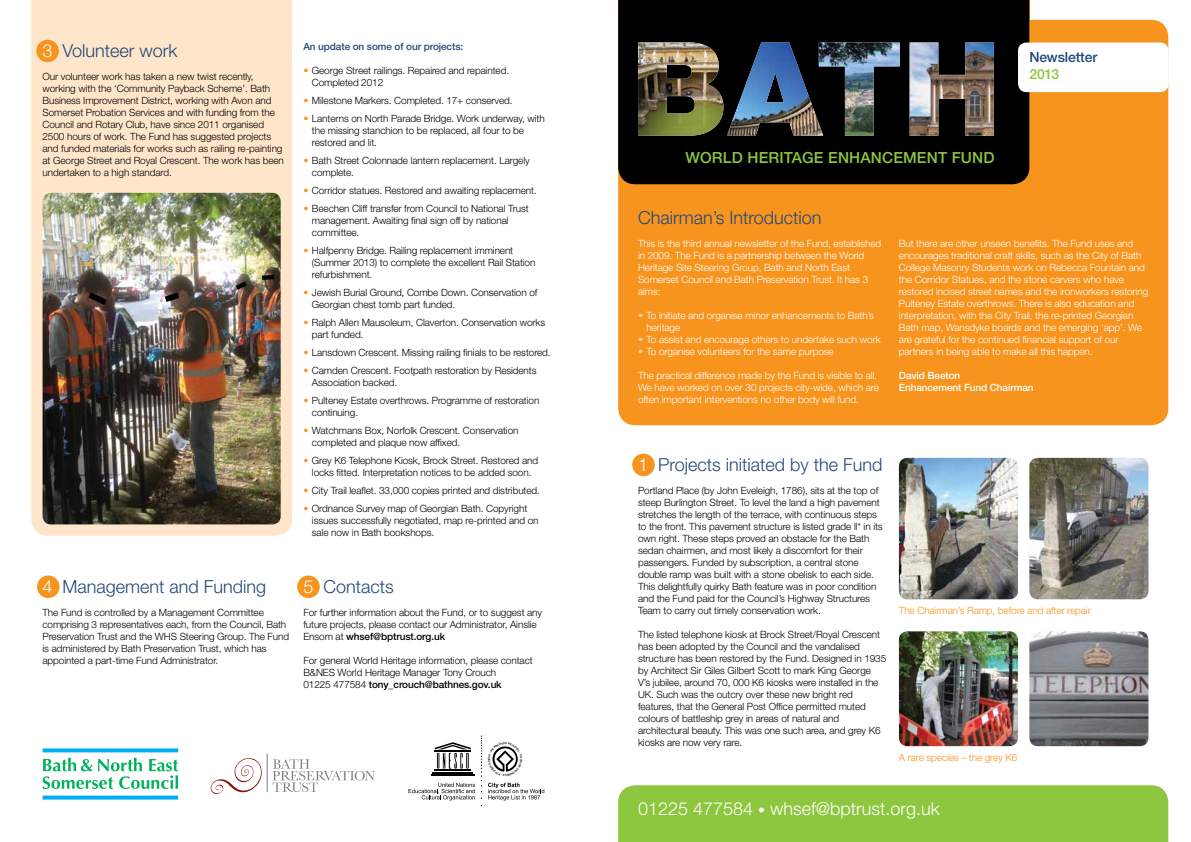
<style>
.page{position:relative;width:1191px;height:842px;background:#fff}
.page>*{position:absolute;margin:0;border:0;box-sizing:border-box;transform-origin:0 0}
.t1{font:300 18px "Helvetica Neue";color:#23487a}
.t2{font:300 18px "Helvetica Neue";color:#fff}
.t3{font:500 15.3px "Helvetica Neue";letter-spacing:.01em;color:#8dc63f}
.t4{font:500 14px "Helvetica Neue";letter-spacing:-.01em;color:#23487a}
.t5{font:500 14px "Helvetica Neue";color:#8dc63f}
.t6{font:300 10px/12px "Helvetica Neue";letter-spacing:-.01em;color:#000}
.t7{font:300 10px/12px "Helvetica Neue";letter-spacing:-.01em;color:#fff}
.t8{font:300 10px "Helvetica Neue";letter-spacing:-.01em;color:#f7941e}
.t9{font:500 10px/12px "Helvetica Neue";letter-spacing:-.01em;color:#fff}
.t10{font:500 10px "Helvetica Neue";letter-spacing:-.01em;color:#23487a}
.s1{color:#fff}
.s2{color:#f7941e}
.s3{font-weight:500}
.s4{color:#fed09e}
.s5{font-size:14px}
</style>
<div class="page">
<div style="left:632px;top:454px;width:23px;height:22px;background:#f7941e;border-radius:50%"></div>
<div style="left:618px;top:20px;width:550px;height:405px;background:#f7941e"></div>
<div style="left:618px;top:785px;width:550px;height:57px;background:#8dc63f"></div>
<div style="left:618px;top:0;width:411px;height:184px;background:#000"></div>
<div style="left:1018px;top:43px;width:150px;height:49px;background:#fff;border-radius:9px"></div>
<div style="left:297px;top:575px;width:23px;height:23px;background:#f7941e;border-radius:50%"></div>
<div style="left:37px;top:575px;width:23px;height:23px;background:#f7941e;border-radius:50%"></div>
<svg style="left:43px;top:758px;width:135px;height:31px"></svg>
<svg style="left:43px;top:748px;width:135px;height:4px"></svg>
<hr style="left:43px;top:796px;width:135px;height:3px;background:#00aeef">
<img style="left:909px;top:43px;width:85px;height:93px">
<img style="left:723px;top:43px;width:176px;height:93px">
<img style="left:638px;top:43px;width:85px;height:93px">
<svg style="left:481px;top:735px;width:1px;height:57px"></svg>
<hr style="left:435px;top:769px;width:36px;height:2px;background:#000">
<hr style="left:433px;top:772px;width:40px;height:1px;background:#000">
<hr style="left:431px;top:774px;width:44px;height:2px;background:#000">
<svg style="left:435px;top:742px;width:36px;height:27px"></svg>
<svg style="left:488px;top:783px;width:56px;height:17px"></svg>
<svg style="left:408px;top:783px;width:67px;height:17px"></svg>
<div style="left:31px;top:0;width:261px;height:536px;background:#ffe6ca"></div>
<div style="left:36px;top:40px;width:23px;height:22px;background:#f7941e;border-radius:50%"></div>
<img style="left:1029px;top:458px;width:119px;height:141px">
<img style="left:899px;top:458px;width:119px;height:141px">
<img style="left:1029px;top:631px;width:119px;height:115px">
<img style="left:899px;top:631px;width:119px;height:115px">
<hr style="left:267px;top:754px;width:1px;height:38px;background:#7c7e81">
<svg style="left:272px;top:759px;width:103px;height:33px"></svg>
<svg style="left:211px;top:758px;width:51px;height:36px"></svg>
<img style="left:43px;top:193px;width:238px;height:331px">
<svg style="left:165px;top:293px;width:14px;height:9px"></svg>
<svg style="left:88px;top:292px;width:19px;height:13px"></svg>
<svg style="left:236px;top:281px;width:11px;height:9px"></svg>
<svg style="left:262px;top:275px;width:12px;height:5px"></svg>
<svg style="left:492px;top:746px;width:26px;height:26px"></svg>
<h1 class="t1" style="left:43px;top:39px;width:137px"><span class="s1">3</span> Volunteer work</h1>
<p class="t6" style="left:43px;top:70px;width:243px">Our volunteer work has taken a new twist recently, working with the ‘Community Payback Scheme’. Bath Business Improvement District, working with Avon and Somerset Probation Services and with funding from the Council and Rotary Club, have since 2011 organised 2500 hours of work. The Fund has suggested projects and funded materials for works such as railing re-painting at George Street and Royal Crescent. The work has been undertaken to a high standard.</p>
<p class="t10" style="left:303px;top:41px;width:161px">An update on some of our projects:</p>
<p class="t6" style="left:312px;top:65px;width:199px;text-indent:-8px"><span class="s2">•</span> George Street railings. Repaired and repainted.<br>Completed 2012</p>
<p class="t6" style="left:303px;top:94px;width:211px"><span class="s2">•</span> Milestone Markers. Completed. 17+ conserved.</p>
<p class="t6" style="left:312px;top:112px;width:234px;text-indent:-8px"><span class="s2">•</span> Lanterns on North Parade Bridge. Work underway, with the missing stanchion to be replaced, all four to be restored and lit.</p>
<p class="t6" style="left:312px;top:154px;width:219px;text-indent:-8px"><span class="s2">•</span> Bath Street Colonnade lantern replacement. Largely complete.</p>
<p class="t6" style="left:303px;top:184px;width:235px"><span class="s2">•</span> Corridor statues. Restored and awaiting replacement.</p>
<p class="t6" style="left:312px;top:202px;width:218px;text-indent:-8px"><span class="s2">•</span> Beechen Cliff transfer from Council to National Trust management. Awaiting final sign off by national committee.</p>
<p class="t6" style="left:312px;top:244px;width:225px;text-indent:-8px"><span class="s2">•</span> Halfpenny Bridge. Railing replacement imminent (Summer 2013) to complete the excellent Rail Station refurbishment.</p>
<p class="t6" style="left:312px;top:286px;width:227px;text-indent:-8px"><span class="s2">•</span> Jewish Burial Ground, Combe Down. Conservation of<br>Georgian chest tomb part funded.</p>
<p class="t6" style="left:312px;top:316px;width:235px;text-indent:-8px"><span class="s2">•</span> Ralph Allen Mausoleum, Claverton. Conservation works part funded.</p>
<p class="t6" style="left:303px;top:346px;width:249px"><span class="s2">•</span> Lansdown Crescent. Missing railing finials to be restored.</p>
<p class="t6" style="left:312px;top:364px;width:226px;text-indent:-8px"><span class="s2">•</span> Camden Crescent. Footpath restoration by Residents<br>Association backed.</p>
<p class="t6" style="left:312px;top:394px;width:229px;text-indent:-8px"><span class="s2">•</span> Pulteney Estate overthrows. Programme of restoration continuing.</p>
<p class="t6" style="left:312px;top:424px;width:208px;text-indent:-8px"><span class="s2">•</span> Watchmans Box, Norfolk Crescent. Conservation completed and plaque now affixed.</p>
<p class="t6" style="left:303px;top:454px;width:236px;text-align:center"><span class="s2">•</span> Grey K6 Telephone Kiosk, Brock Street. Restored and locks fitted. Interpretation notices to be added soon.</p>
<p class="t6" style="left:303px;top:484px;width:238px"><span class="s2">•</span> City Trail leaflet. 33,000 copies printed and distributed.</p>
<p class="t6" style="left:312px;top:502px;width:228px;text-indent:-8px"><span class="s2">•</span> Ordnance Survey map of Georgian Bath. Copyright issues successfully negotiated, map re-printed and on sale now in Bath bookshops.</p>
<h1 class="t1" style="left:43px;top:575px;width:225px"><span class="s1">4</span> Management and Funding</h1>
<p class="t6" style="left:43px;top:606px;width:248px">The Fund is controlled by a Management Committee comprising 3 representatives each, from the Council, Bath Preservation Trust and the WHS Steering Group. The Fund is administered by Bath Preservation Trust, which has appointed a part-time Fund Administrator.</p>
<h1 class="t1" style="left:303px;top:575px;width:92px"><span class="s1">5</span> Contacts</h1>
<p class="t6" style="left:303px;top:606px;width:240px">For further information about the Fund, or to suggest any future projects, please contact our Administrator, Ainslie<br>Ensom at <span class="s3">whsef@bptrust.org.uk</span></p>
<p class="t6" style="left:303px;top:654px;width:231px">For general World Heritage information, please contact<br>B&amp;NES World Heritage Manager Tony Crouch<br>01225 477584 <span class="s3">tony_crouch@bathnes.gov.uk</span></p>
<h2 class="t3" style="left:685px;top:149px;width:155px">WORLD HERITAGE enhance</h2>
<h2 class="t3" style="left:903px;top:149px;width:25px">ment</h2>
<h2 class="t3" style="left:951px;top:149px;width:32px">fund</h2>
<h3 class="t4" style="left:1029px;top:49px;width:69px">Newsletter</h3>
<h3 class="t5" style="left:1029px;top:66px;width:32px">2013</h3>
<h1 class="t1" style="left:638px;top:207px;width:185px">Chairman’s Introduction</h1>
<p class="t7" style="left:638px;top:238px;width:245px">This is the third annual newsletter of the Fund, established in 2009. The Fund is a partnership between the World Heritage Site Steering Group, Bath and North East Somerset Council and Bath Preservation Trust. It has 3 aims:</p>
<p class="t7" style="left:646px;top:310px;width:229px;text-indent:-8px"><span class="s4">•</span> To initiate and organise minor enhancements to Bath’s heritage</p>
<p class="t7" style="left:638px;top:334px;width:244px"><span class="s4">•</span> To assist and encourage others to undertake such work</p>
<p class="t7" style="left:638px;top:346px;width:197px"><span class="s4">•</span> To organise volunteers for the same purpose</p>
<p class="t7" style="left:638px;top:370px;width:242px">The practical difference made by the Fund is visible to all.<br>We have worked on over 30 projects city-wide, which are often important interventions no other body will fund.</p>
<p class="t7" style="left:899px;top:238px;width:251px">But there are other unseen benefits. The Fund uses and encourages traditional craft skills, such as the City of Bath College Masonry Students work on Rebecca Fountain and the Corridor Statues, and the stone carvers who have restored incised street names and the ironworkers restoring Pulteney Estate overthrows. There is also education and interpretation, with the City Trail, the re-printed Georgian Bath map, Wansdyke boards and the emerging ‘app’. We are grateful for the continued financial support of our partners in being able to make all this happen.</p>
<p class="t9" style="left:899px;top:370px;width:136px">David Beeton<br>Enhancement Fund Chairman</p>
<h1 class="t1" style="left:638px;top:454px;width:246px"><span class="s1">1</span> Projects initiated by the Fund</h1>
<p class="t6" style="left:638px;top:484px;width:246px">Portland Place (by John Eveleigh, 1786), sits at the top of steep Burlington Street. To level the land a high pavement stretches the length of the terrace, with continuous steps to the front. This pavement structure is listed grade ll* in its own right. These steps proved an obstacle for the Bath sedan chairmen, and most likely a discomfort for their passengers. Funded by subscription, a central stone double ramp was built with a stone obelisk to each side.<br>This delightfully quirky Bath feature was in poor condition and the Fund paid for the Council’s Highway Structures Team to carry out timely conservation work.</p>
<p class="t6" style="left:638px;top:628px;width:250px">The listed telephone kiosk at Brock Street/Royal Crescent has been adopted by the Council and the vandalised structure has been restored by the Fund. Designed in 1935 by Architect Sir Giles Gilbert Scott to mark King George<br>V’s jubilee, around 70, 000 K6 kiosks were installed in the UK. Such was the outcry over these new bright red features, that the General Post Office permitted muted colours of battleship grey in areas of natural and architectural beauty. This was one such area, and grey K6 kiosks are now very rare.</p>
<p class="t8" style="left:899px;top:605px;width:193px">The Chairman’s Ramp, before and after repair</p>
<p class="t8" style="left:899px;top:751px;width:120px">A rare species – the grey K6</p>
<h1 class="t2" style="left:638px;top:798px;width:303px">01225 477584 <span class="s5">•</span> whsef@bptrust.org.uk</h1>
</div>
